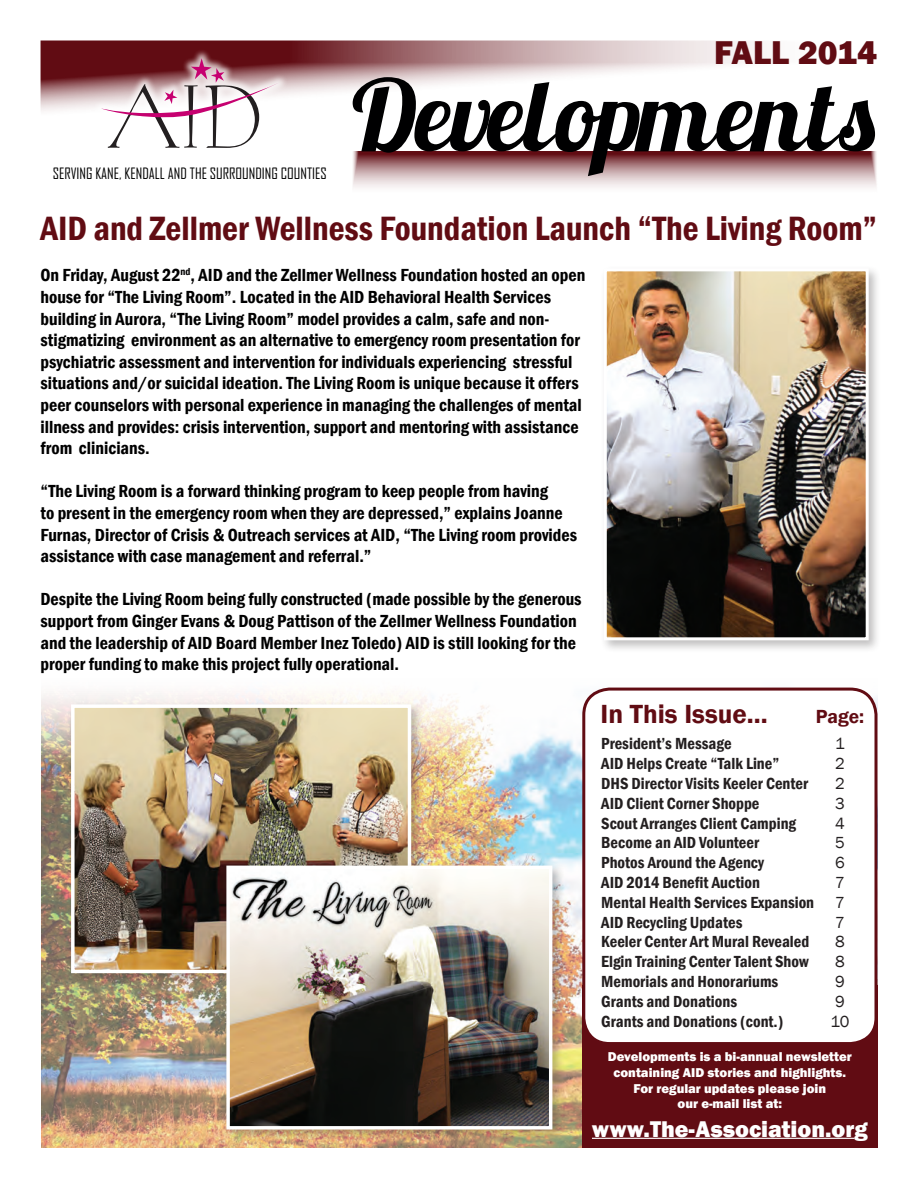
<style>
.page{position:relative;width:918px;height:1188px;background:#fff}
.page>*{position:absolute;margin:0;border:0;box-sizing:border-box;transform-origin:0 0}
.t1{font:99px "Lobster 1.3";color:#000001}
.t2{font:600 condensed 34.65px "Franklin Gothic";color:#610c13}
.t3{font:800 33.9px "Franklin Gothic";color:#610c13}
.t4{font:600 27px "Franklin Gothic";color:#610c13}
.t5{font:800 23.4px "Franklin Gothic";color:#fff}
.t6{font:600 19.5px "Franklin Gothic";color:#610c13}
.t7{font:600 condensed 18px/21.6px "Franklin Gothic";color:#000001}
.t8{font:600 condensed 16.5px/19.8px "Franklin Gothic";color:#231f20}
.t9{font:16.5px/19.8px "Franklin Gothic";color:#231f20}
.t10{font:15px "Agency FB";color:#000001}
.t11{font:800 13.2px/15.8px "Franklin Gothic";color:#fff;text-align:center}
</style>
<div class="page">
<img style="left:41px;top:687px;width:837px;height:461px">
<svg style="left:353px;top:151px;width:524px;height:37px;background:#b68f92"></svg>
<svg style="left:40px;top:41px;width:716px;height:70px"></svg>
<div style="left:582px;top:985px;width:296px;height:163px;background:#610c13"></div>
<hr style="left:592px;top:1138px;width:262px;height:1px;background:#fff">
<div style="left:584px;top:689px;width:292px;height:355px;background:#fff;border-radius:26px"></div>
<div style="left:582px;top:688px;width:295px;height:357px;border:3px solid #610c13;border-radius:26px"></div>
<div style="left:92px;top:49px;width:196px;height:109px;background:#fff;opacity:.75"></div>
<svg style="left:101px;top:58px;width:195px;height:90px"></svg>
<div style="left:600px;top:265px;width:282px;height:388px;background:#231f20;opacity:.29"></div>
<img style="left:608px;top:272px;width:257px;height:364px">
<div style="left:604px;top:268px;width:265px;height:372px;border:3px solid #fff"></div>
<div style="left:68px;top:701px;width:356px;height:285px;background:#231f20;opacity:.29"></div>
<img style="left:76px;top:709px;width:330px;height:259px">
<div style="left:71px;top:704px;width:340px;height:269px;border:4px solid #fff"></div>
<div style="left:223px;top:862px;width:342px;height:280px;background:#231f20;opacity:.29"></div>
<img style="left:230px;top:870px;width:318px;height:256px">
<div style="left:226px;top:866px;width:326px;height:264px;border:3px solid #fff"></div>
<p class="t10" style="left:53px;top:164px;width:276px">SERVING KANE, KENDALL AND THE SURROUNDING COUNTIES</p>
<h3 class="t3" style="left:714px;top:31px;width:165px">FALL 2014</h3>
<h1 class="t1" style="left:352px;top:52px;width:527px">Developments</h1>
<h2 class="t2" style="left:40px;top:205px;width:838px">AID and Zellmer Wellness Foundation Launch “The Living Room”</h2>
<p class="t7" style="left:40px;top:264px;width:546px">On Friday, August 22<sup>nd</sup>, AID and the Zellmer Wellness Foundation hosted an open house for “The Living Room”. Located in the AID Behavioral Health Services building in Aurora, “The Living Room” model provides a calm, safe and non&shy;stigmatizing environment as an alternative to emergency room presentation for psychiatric assessment and intervention for individuals experiencing stressful situations and/or suicidal ideation. The Living Room is unique because it offers peer counselors with personal experience in managing the challenges of mental illness and provides: crisis intervention, support and mentoring with assistance from clinicians.</p>
<p class="t7" style="left:41px;top:480px;width:538px">“The Living Room is a forward thinking program to keep people from having<br>to present in the emergency room when they are depressed,” explains Joanne Furnas, Director of Crisis &amp; Outreach services at AID, “The Living room provides assistance with case management and referral.”</p>
<p class="t7" style="left:41px;top:588px;width:543px">Despite the Living Room being fully constructed (made possible by the generous support from Ginger Evans &amp; Doug Pattison of the Zellmer Wellness Foundation and the leadership of AID Board Member Inez Toledo) AID is still looking for the proper funding to make this project fully operational.</p>
<h3 class="t4" style="left:601px;top:697px;width:169px">In This Issue...</h3>
<p class="t6" style="left:816px;top:704px;width:50px">Page:</p>
<p class="t8" style="left:601px;top:734px;width:214px">President’s Message<br>AID Helps Create “Talk Line”<br>DHS Director Visits Keeler Center<br>AID Client Corner Shoppe<br>Scout Arranges Client Camping<br>Become an AID Volunteer<br>Photos Around the Agency<br>AID 2014 Benefit Auction<br>Mental Health Services Expansion<br>AID Recycling Updates<br>Keeler Center Art Mural Revealed<br>Elgin Training Center Talent Show<br>Memorials and Honorariums<br>Grants and Donations<br>Grants and Donations (cont.)</p>
<p class="t9" style="left:831px;top:734px;width:20px">1<br>2<br>2<br>3<br>4<br>5<br>6<br>7<br>7<br>7<br>8<br>8<br>9<br>9<br>10</p>
<p class="t11" style="left:608px;top:1049px;width:245px">Developments is a bi-annual newsletter containing AID stories and highlights.<br>For regular updates please join<br>our e-mail list at:</p>
<p class="t5" style="left:592px;top:1114px;width:277px">www.The-Association.org</p>
</div>
